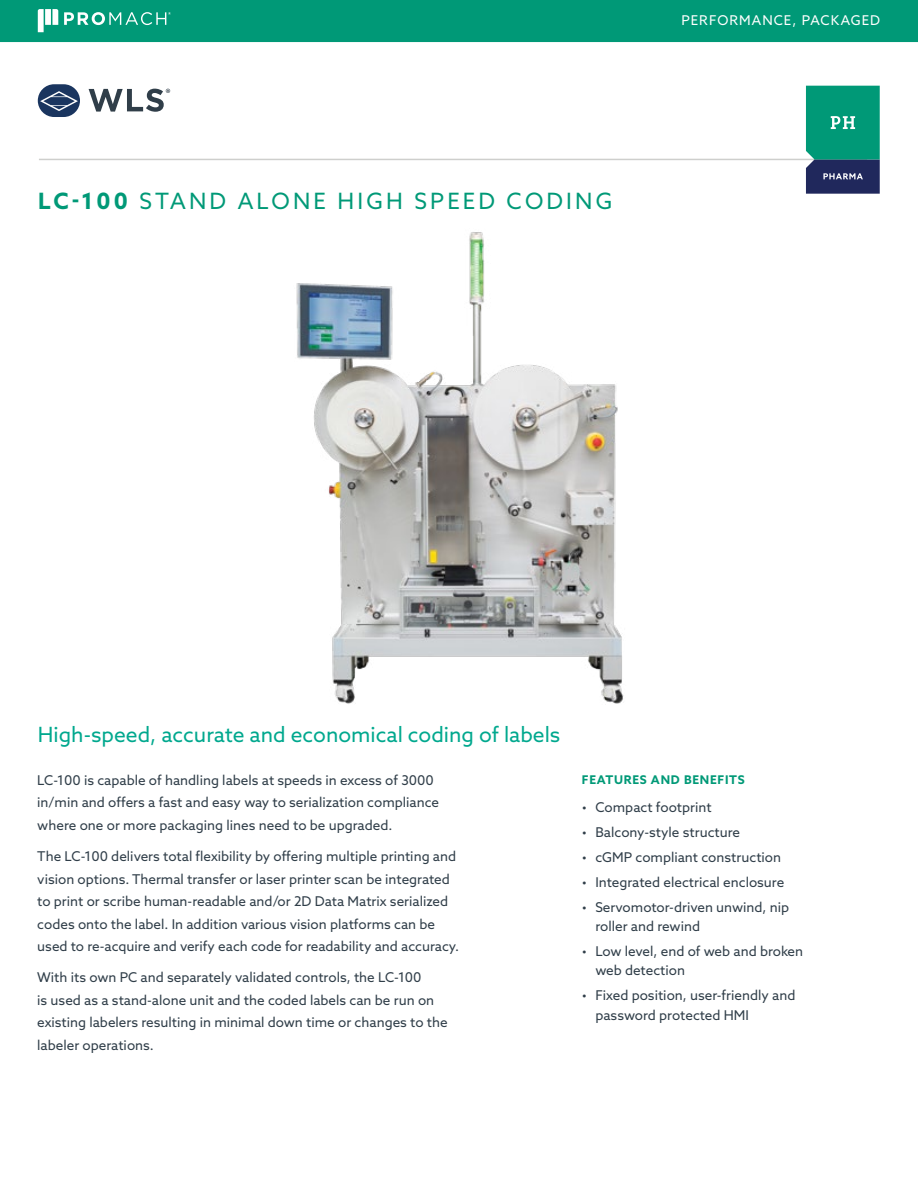
<style>
.page{position:relative;width:918px;height:1188px;background:#fff}
.page>*{position:absolute;margin:0;border:0;box-sizing:border-box;transform-origin:0 0}
.t1{font:22.5px "Azo Sans";letter-spacing:.14em;color:#097}
.t2{font:21px "Azo Sans";color:#00a88e}
.t3{font:13.5px/22.5px "Azo Sans";color:#303e49}
.t4{font:13.5px "Azo Sans";letter-spacing:.075em;color:#fff}
.t5{font:700 12px "Azo Sans";letter-spacing:.06em;color:#097}
.s1{font-weight:700}
</style>
<div class="page">
<div style="left:38px;top:84px;width:42px;height:33px;background:#1a355f;border-radius:16px"></div>
<svg style="left:40px;top:91px;width:38px;height:20px"></svg>
<svg style="left:89px;top:89px;width:81px;height:23px"></svg>
<hr style="left:39px;top:159px;width:828px;height:1px;background:#cecfcd">
<svg style="left:806px;top:86px;width:74px;height:108px;background:#167c75"></svg>
<img style="left:296px;top:232px;width:328px;height:472px">
<div style="left:0;top:0;width:918px;height:42px;background:#097"></div>
<h1 class="t1" style="left:38px;top:187px;width:576px"><span class="s1">LC-100</span> STAND ALONE HIGH SPEED CODING</h1>
<p class="t4" style="left:681px;top:11px;width:200px">PERFORMANCE, PACKAGED</p>
<h2 class="t2" style="left:38px;top:721px;width:524px">High-speed, accurate and economical coding of labels</h2>
<p class="t3" style="left:37px;top:769px;width:403px">LC-100 is capable of handling labels at speeds in excess of 3000 in/min and offers a fast and easy way to serialization compliance where one or more packaging lines need to be upgraded.</p>
<p class="t3" style="left:37px;top:845px;width:423px">The LC-100 delivers total flexibility by offering multiple printing and vision options. Thermal transfer or laser printer scan be integrated to print or scribe human-readable and/or 2D Data Matrix serialized codes onto the label. In addition various vision platforms can be used to re-acquire and verify each code for readability and accuracy.</p>
<p class="t3" style="left:37px;top:966px;width:412px">With its own PC and separately validated controls, the LC-100<br>is used as a stand-alone unit and the coded labels can be run on existing labelers resulting in minimal down time or changes to the labeler operations.</p>
<p class="t5" style="left:582px;top:772px;width:164px">FEATURES AND BENEFITS</p>
<p class="t3" style="left:582px;top:796px;width:131px">• Compact footprint</p>
<p class="t3" style="left:582px;top:821px;width:160px">• Balcony-style structure</p>
<p class="t3" style="left:582px;top:845px;width:201px">• cGMP compliant construction</p>
<p class="t3" style="left:582px;top:870px;width:204px">• Integrated electrical enclosure</p>
<p class="t3" style="left:595px;top:897px;width:195px;line-height:19.5px;text-indent:-14px">• Servomotor-driven unwind, nip roller and rewind</p>
<p class="t3" style="left:595px;top:941px;width:209px;line-height:19.5px;text-indent:-14px">• Low level, end of web and broken web detection</p>
<p class="t3" style="left:595px;top:986px;width:202px;line-height:19.5px;text-indent:-14px">• Fixed position, user-friendly and password protected HMI</p>
</div>
